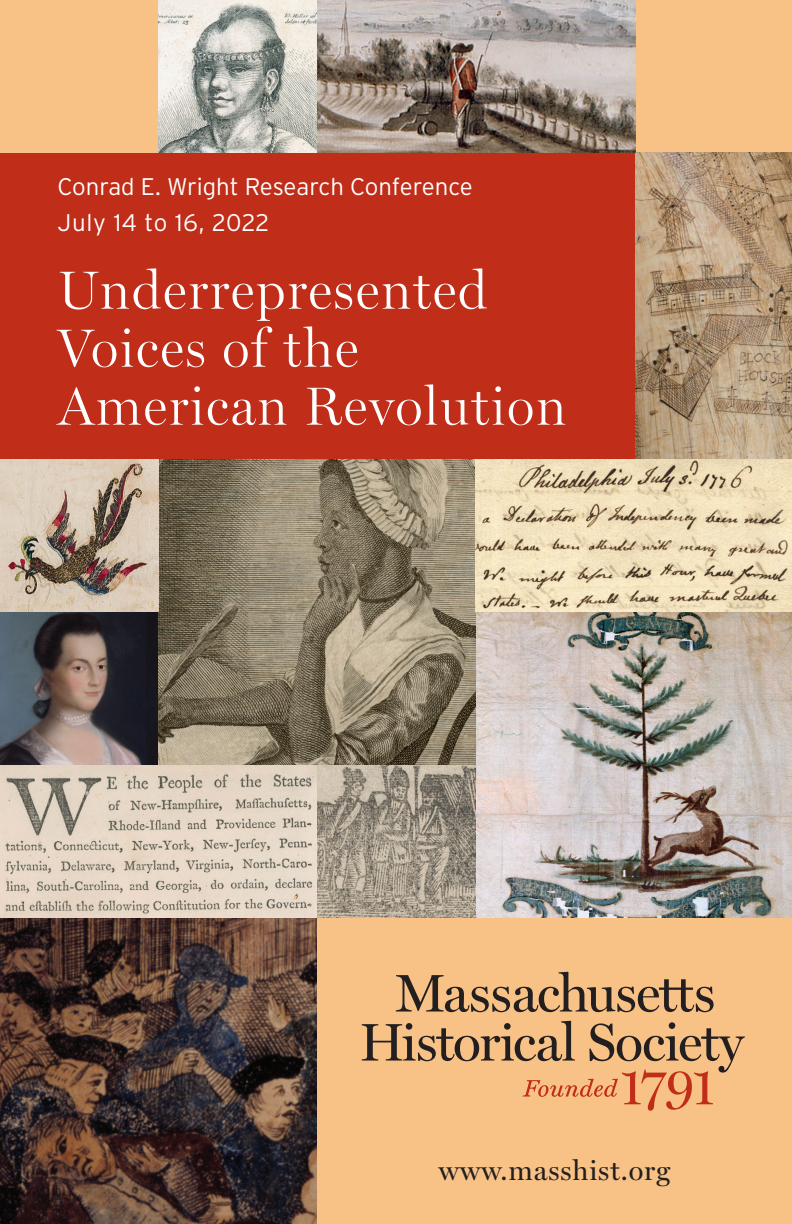
<style>
.page{position:relative;width:792px;height:1224px;background:#fff}
.page>*{position:absolute;margin:0;border:0;box-sizing:border-box;transform-origin:0 0}
.Program_-_text{font:300 54px/58px "Miller Display";letter-spacing:.03em;color:#fff}
.Program_-_text-2{font:28px "Miller Display";letter-spacing:.03em;color:#231f20}
.Program_-_text-3{font:300 24px "Interstate";color:#fff}
.Program_-_text-4{font:300 24px "Interstate";letter-spacing:.03em;color:#fff}
</style>
<div class="page">
<div style="left:317px;top:918px;width:475px;height:306px;background:#f8c286"></div>
<div style="left:0;top:153px;width:635px;height:306px;background:#c02d19"></div>
<svg style="left:396px;top:972px;width:318px;height:40px"></svg>
<svg style="left:362px;top:1021px;width:383px;height:90px"></svg>
<div style="left:635px;top:0;width:157px;height:153px;background:#f8c286"></div>
<div style="left:0;top:0;width:158px;height:153px;background:#f8c286"></div>
<img style="left:635px;top:153px;width:157px;height:306px">
<img style="left:158px;top:0;width:477px;height:153px">
<img style="left:0;top:459px;width:792px;height:459px">
<img style="left:0;top:918px;width:317px;height:306px">
<p class="Program_-_text-3" style="left:58px;top:172px;width:417px">Conrad E. Wright Research Conference</p>
<p class="Program_-_text-4" style="left:58px;top:208px;width:213px">July 14 to 16, 2022</p>
<p class="Program_-_text" style="left:58px;top:263px;width:510px">Underrepresented<br>Voices of the<br>American Revolution</p>
<p class="Program_-_text-2" style="left:438px;top:1154px;width:233px">www.masshist.org</p>
</div>
